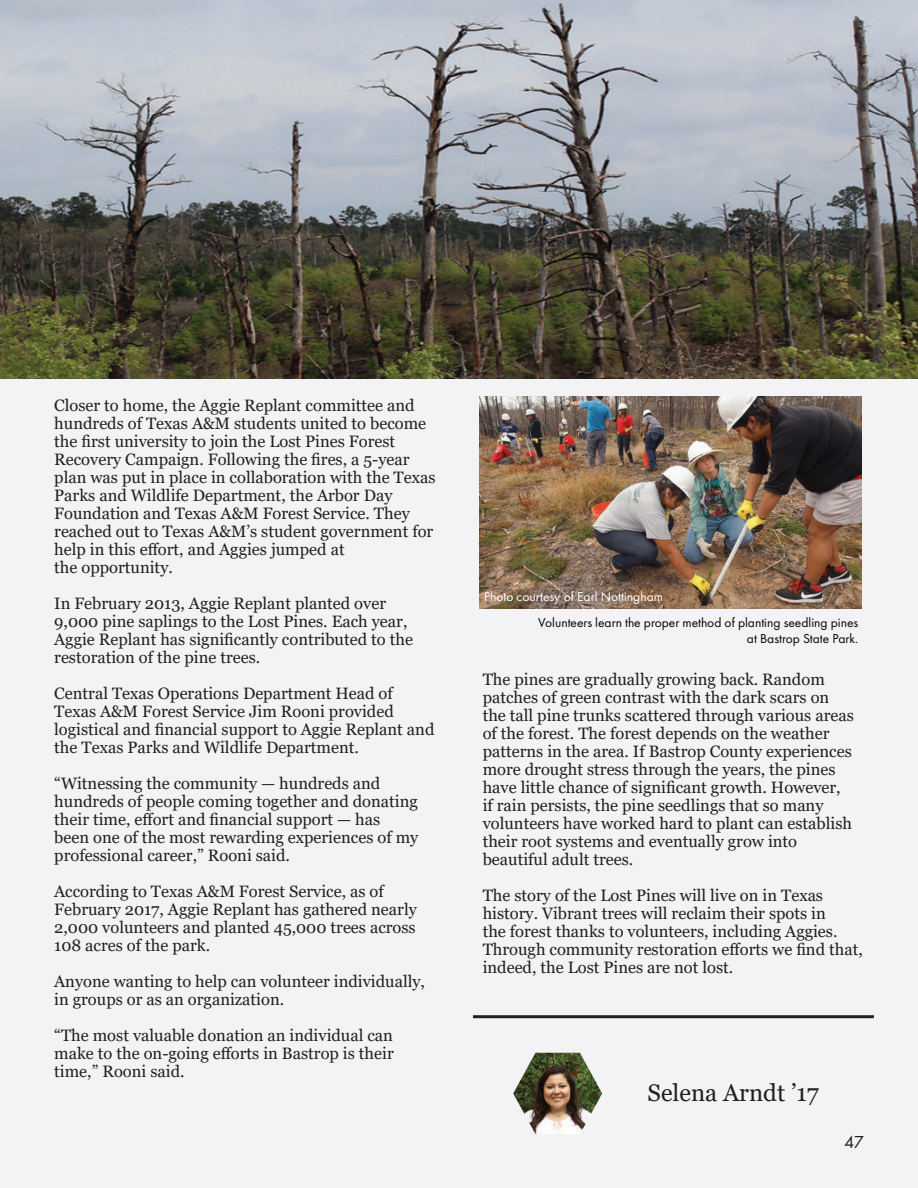
<style>
.page{position:relative;width:918px;height:1188px;background:#f3f3f5}
.page>*{position:absolute;margin:0;border:0;box-sizing:border-box;transform-origin:0 0}
.t1{font:24px "Georgia";color:#231f20}
.t2{font:18px "Futura PT";color:#231f20}
.t3{font:16.5px/18px "Georgia";color:#231f20}
.t4{font:13.5px/16.2px "Futura PT";color:#040503;text-align:right}
.t5{font:13.5px "Futura PT";color:#fff}
</style>
<div class="page">
<img style="left:480px;top:396px;width:381px;height:213px">
<img style="left:0;top:0;width:918px;height:378px">
<img style="left:513px;top:1053px;width:89px;height:81px">
<hr style="left:473px;top:1015px;width:401px;height:3px;background:#231f20">
<p class="t3" style="left:54px;top:397px;width:383px">Closer to home, the Aggie Replant committee and hundreds of Texas A&amp;M students united to become the first university to join the Lost Pines Forest Recovery Campaign. Following the fires, a 5-year plan was put in place in collaboration with the Texas Parks and Wildlife Department, the Arbor Day Foundation and Texas A&amp;M Forest Service. They reached out to Texas A&amp;M’s student government for help in this effort, and Aggies jumped at<br>the opportunity.</p>
<p class="t3" style="left:54px;top:595px;width:360px">In February 2013, Aggie Replant planted over 9,000 pine saplings to the Lost Pines. Each year, Aggie Replant has significantly contributed to the restoration of the pine trees.</p>
<p class="t3" style="left:54px;top:685px;width:382px">Central Texas Operations Department Head of Texas A&amp;M Forest Service Jim Rooni provided logistical and financial support to Aggie Replant and the Texas Parks and Wildlife Department.</p>
<p class="t3" style="left:54px;top:775px;width:366px">“Witnessing the community — hundreds and hundreds of people coming together and donating their time, effort and financial support — has been one of the most rewarding experiences of my professional career,” Rooni said.</p>
<p class="t3" style="left:54px;top:883px;width:364px">According to Texas A&amp;M Forest Service, as of February 2017, Aggie Replant has gathered nearly 2,000 volunteers and planted 45,000 trees across 108 acres of the park.</p>
<p class="t3" style="left:54px;top:973px;width:372px">Anyone wanting to help can volunteer individually, in groups or as an organization.</p>
<p class="t3" style="left:54px;top:1027px;width:341px;text-align:justify">“The most valuable donation an individual can make to the on-going efforts in Bastrop is their time,” Rooni said.</p>
<p class="t5" style="left:484px;top:589px;width:180px">Photo courtesy of Earl Nottingham</p>
<p class="t4" style="left:538px;top:614px;width:322px">Volunteers learn the proper method of planting seedling pines at Bastrop State Park.</p>
<p class="t3" style="left:483px;top:671px;width:373px">The pines are gradually growing back. Random patches of green contrast with the dark scars on the tall pine trunks scattered through various areas of the forest. The forest depends on the weather patterns in the area. If Bastrop County experiences more drought stress through the years, the pines have little chance of significant growth. However, if rain persists, the pine seedlings that so many volunteers have worked hard to plant can establish their root systems and eventually grow into beautiful adult trees.</p>
<p class="t3" style="left:483px;top:887px;width:382px">The story of the Lost Pines will live on in Texas history. Vibrant trees will reclaim their spots in<br>the forest thanks to volunteers, including Aggies.<br>Through community restoration efforts we find that, indeed, the Lost Pines are not lost.</p>
<p class="t1" style="left:648px;top:1079px;width:173px">Selena Arndt ’17</p>
<p class="t2" style="left:844px;top:1131px;width:21px">47</p>
</div>
